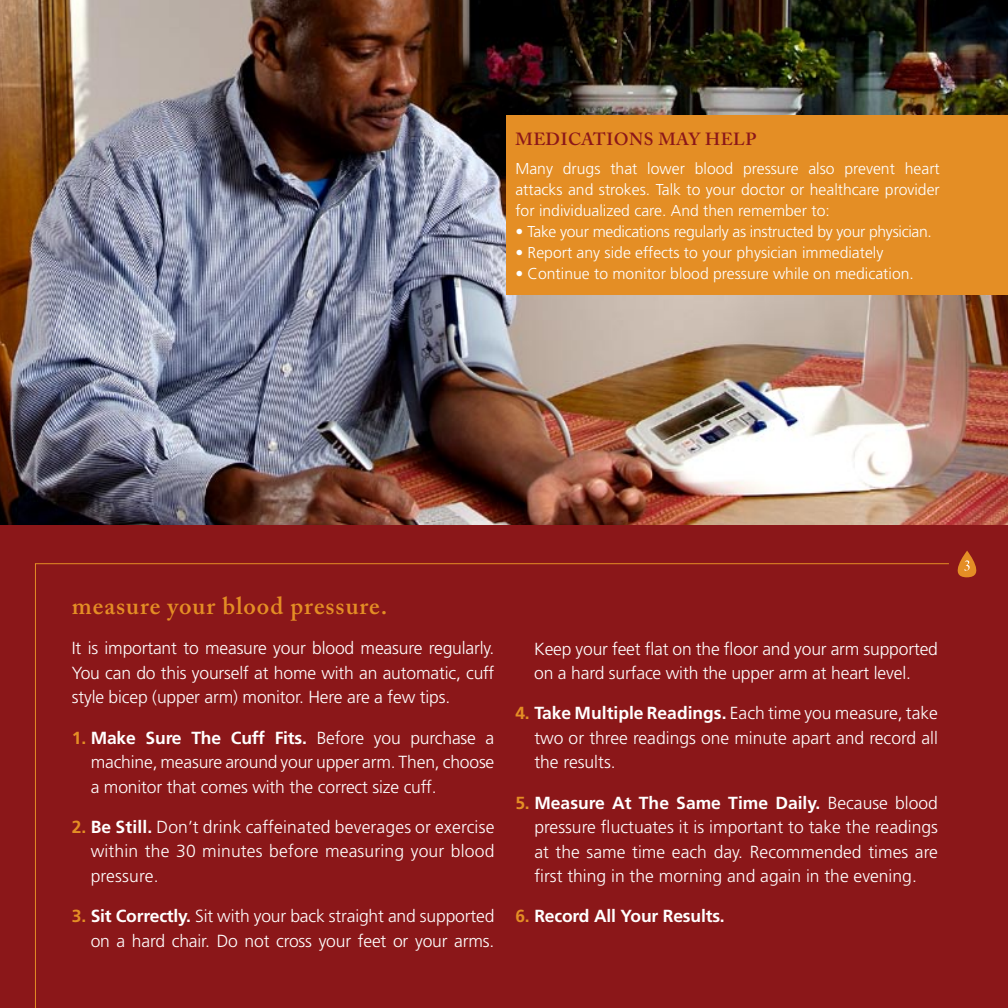
<style>
.page{position:relative;width:1008px;height:1008px;background:#fff}
.page>*{position:absolute;margin:0;border:0;box-sizing:border-box;transform-origin:0 0}
.t1{font:600 24.5px "Adobe Caslon";color:#e48e25}
.t2{font:300 17.5px/24.5px "Frutiger";letter-spacing:-.01em;color:#fff;text-align:justify}
.t3{font:700 17.5px "Frutiger";letter-spacing:-.01em;color:#fff}
.t4{font:600 17.5px "Adobe Caslon";letter-spacing:.03em;color:#8b1719}
.t5{font:300 15.75px/21px "Frutiger";color:#fff;text-align:justify}
.t6{font:300 15.75px "Frutiger";letter-spacing:-.02em;color:#fff}
.s1{font-weight:700;color:#e48e25}
.s2{font-weight:700}
.s3{color:#e48e25}
</style>
<div class="page">
<img style="left:0;top:0;width:1008px;height:525px">
<div style="left:0;top:525px;width:1008px;height:483px;background:#8b1719"></div>
<svg style="left:957px;top:551px;width:20px;height:26px"></svg>
<svg style="left:35px;top:563px;width:914px;height:445px"></svg>
<div style="left:506px;top:115px;width:502px;height:180px;background:#e48e25"></div>
<p class="t4" style="left:515px;top:129px;width:241px">medications may help</p>
<p class="t5" style="left:515px;top:158px;width:426px">Many drugs that lower blood pressure also prevent heart attacks and strokes. Talk to your doctor or healthcare provider for individualized care. And then remember to:</p>
<p class="t6" style="left:515px;top:223px;width:418px">• Take your medications regularly as instructed by your physician.</p>
<p class="t5" style="left:515px;top:242px;width:370px">• Report any side effects to your physician immediately</p>
<p class="t5" style="left:515px;top:263px;width:400px">• Continue to monitor blood pressure while on medication.</p>
<h1 class="t1" style="left:72px;top:591px;width:317px">measure your blood pressure.</h1>
<p class="t2" style="left:72px;top:636px;width:424px">It is important to measure your blood measure regularly.<br>You can do this yourself at home with an automatic, cuff style bicep (upper arm) monitor. Here are a few tips.</p>
<p class="t2" style="left:91px;top:725px;width:405px;text-indent:-19px"><span class="s1">1.</span> <span class="s2">Make Sure The Cuff Fits.</span> Before you purchase a machine, measure around your upper arm. Then, choose a monitor that comes with the correct size cuff.</p>
<p class="t2" style="left:91px;top:815px;width:405px;text-indent:-19px"><span class="s1">2.</span> <span class="s2">Be Still.</span> Don’t drink caffeinated beverages or exercise within the 30 minutes before measuring your blood pressure.</p>
<p class="t2" style="left:72px;top:904px;width:424px;text-align:right"><span class="s1">3.</span> <span class="s2">Sit Correctly.</span> Sit with your back straight and supported on a hard chair. Do not cross your feet or your arms.</p>
<p class="t2" style="left:534px;top:636px;width:405px">Keep your feet flat on the floor and your arm supported on a hard surface with the upper arm at heart level.</p>
<p class="t2" style="left:534px;top:701px;width:405px;text-indent:-19px"><span class="s1">4.</span> <span class="s2">Take Multiple Readings.</span> Each time you measure, take two or three readings one minute apart and record all the results.</p>
<p class="t2" style="left:534px;top:790px;width:405px;text-indent:-19px"><span class="s1">5.</span> <span class="s2">Measure At The Same Time Daily.</span> Because blood pressure fluctuates it is important to take the readings at the same time each day. Recommended times are first thing in the morning and again in the evening.</p>
<p class="t3" style="left:515px;top:906px;width:211px"><span class="s3">6.</span> Record All Your Results.</p>
</div>
